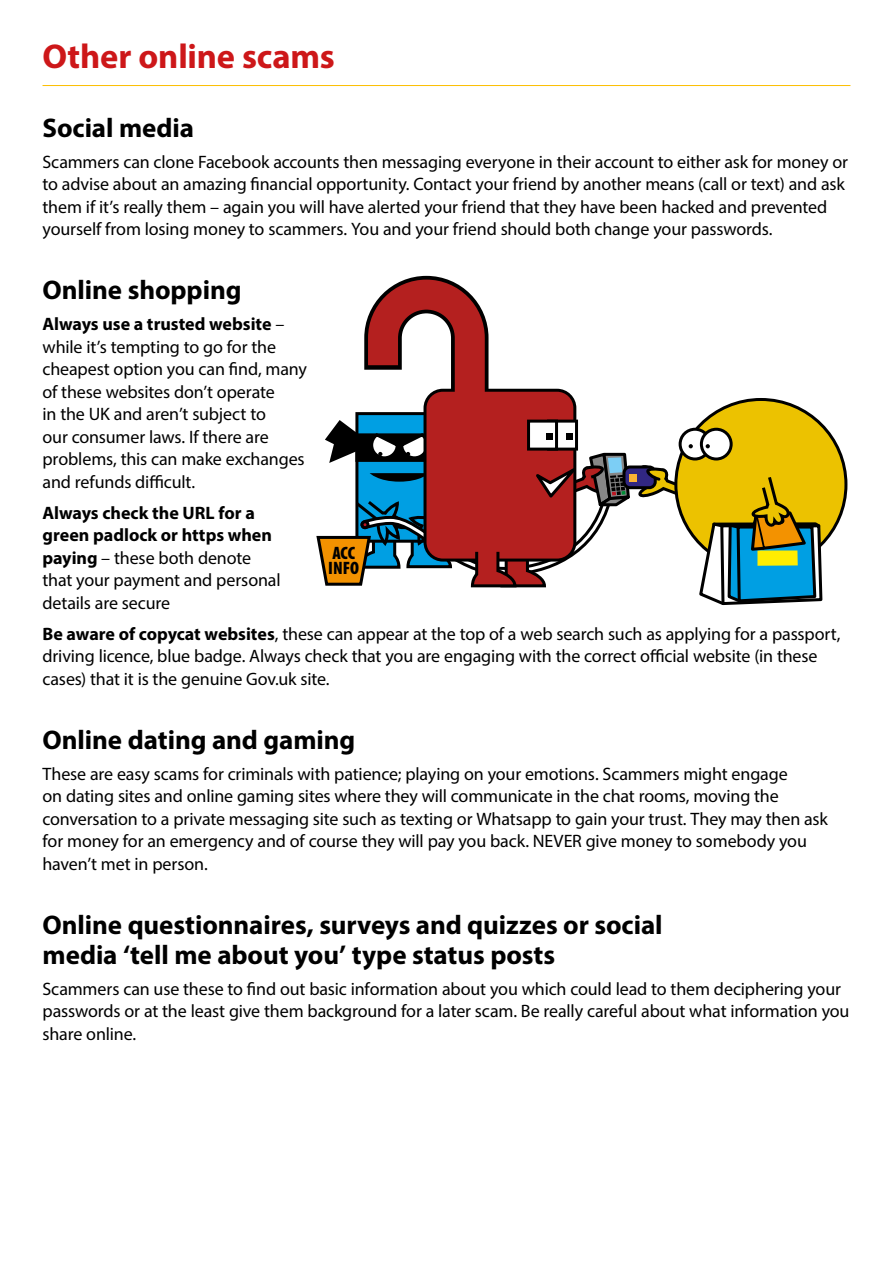
<style>
.page{position:relative;width:893px;height:1263px;background:#fff}
.page>*{position:absolute;margin:0;border:0;box-sizing:border-box;transform-origin:0 0}
.Section_heading{font:700 34.5px "Myriad Pro";letter-spacing:-.005em;color:#cd1719}
.Second_subheading{font:700 27px/30px "Myriad Pro";letter-spacing:-.005em;color:#000}
.t1{font:18px/22.5px "Myriad Pro";letter-spacing:-.01em;color:#000}
.t2{font:900 condensed 18px/15px "Myriad Pro";color:#000}
.s1{font-weight:700}
</style>
<div class="page">
<hr style="left:43px;top:85px;width:807px;height:1px;background:#fcbf00">
<div style="left:676px;top:399px;width:170px;height:171px;background:#ecc200;border-radius:50%"></div>
<svg style="left:316px;top:275px;width:508px;height:331px"></svg>
<div style="left:361px;top:520px;width:8px;height:9px;border:3px solid #000;border-radius:50%"></div>
<h2 class="Section_heading" style="left:43px;top:34px;width:294px">Other online scams</h2>
<h4 class="Second_subheading" style="left:43px;top:112px;width:153px">Social media</h4>
<p class="t1" style="left:43px;top:150px;width:807px">Scammers can clone Facebook accounts then messaging everyone in their account to either ask for money or to advise about an amazing financial opportunity. Contact your friend by another means (call or text) and ask them if it’s really them – again you will have alerted your friend that they have been hacked and prevented yourself from losing money to scammers. You and your friend should both change your passwords.</p>
<h4 class="Second_subheading" style="left:43px;top:274px;width:200px">Online shopping</h4>
<p class="t1" style="left:43px;top:313px;width:266px"><span class="s1">Always use a trusted website</span> – while it’s tempting to go for the cheapest option you can find, many of these websites don’t operate<br>in the UK and aren’t subject to<br>our consumer laws. If there are problems, this can make exchanges and refunds difficult.</p>
<p class="t1" style="left:43px;top:501px;width:240px"><span class="s1">Always check the URL for a green padlock or https when paying</span> – these both denote that your payment and personal details are secure</p>
<p class="t1" style="left:43px;top:622px;width:799px"><span class="s1">Be aware of copycat websites</span>, these can appear at the top of a web search such as applying for a passport, driving licence, blue badge. Always check that you are engaging with the correct official website (in these cases) that it is the genuine Gov.uk site.</p>
<p class="t2" style="left:328px;top:545px;width:32px">ACC<br>INFO</p>
<h4 class="Second_subheading" style="left:43px;top:724px;width:314px">Online dating and gaming</h4>
<p class="t1" style="left:43px;top:762px;width:787px">These are easy scams for criminals with patience; playing on your emotions. Scammers might engage<br>on dating sites and online gaming sites where they will communicate in the chat rooms, moving the conversation to a private messaging site such as texting or Whatsapp to gain your trust. They may then ask for money for an emergency and of course they will pay you back. NEVER give money to somebody you haven’t met in person.</p>
<h4 class="Second_subheading" style="left:43px;top:909px;width:622px">Online questionnaires, surveys and quizzes or social media ‘tell me about you’ type status posts</h4>
<p class="t1" style="left:43px;top:977px;width:808px">Scammers can use these to find out basic information about you which could lead to them deciphering your passwords or at the least give them background for a later scam. Be really careful about what information you share online.</p>
</div>
